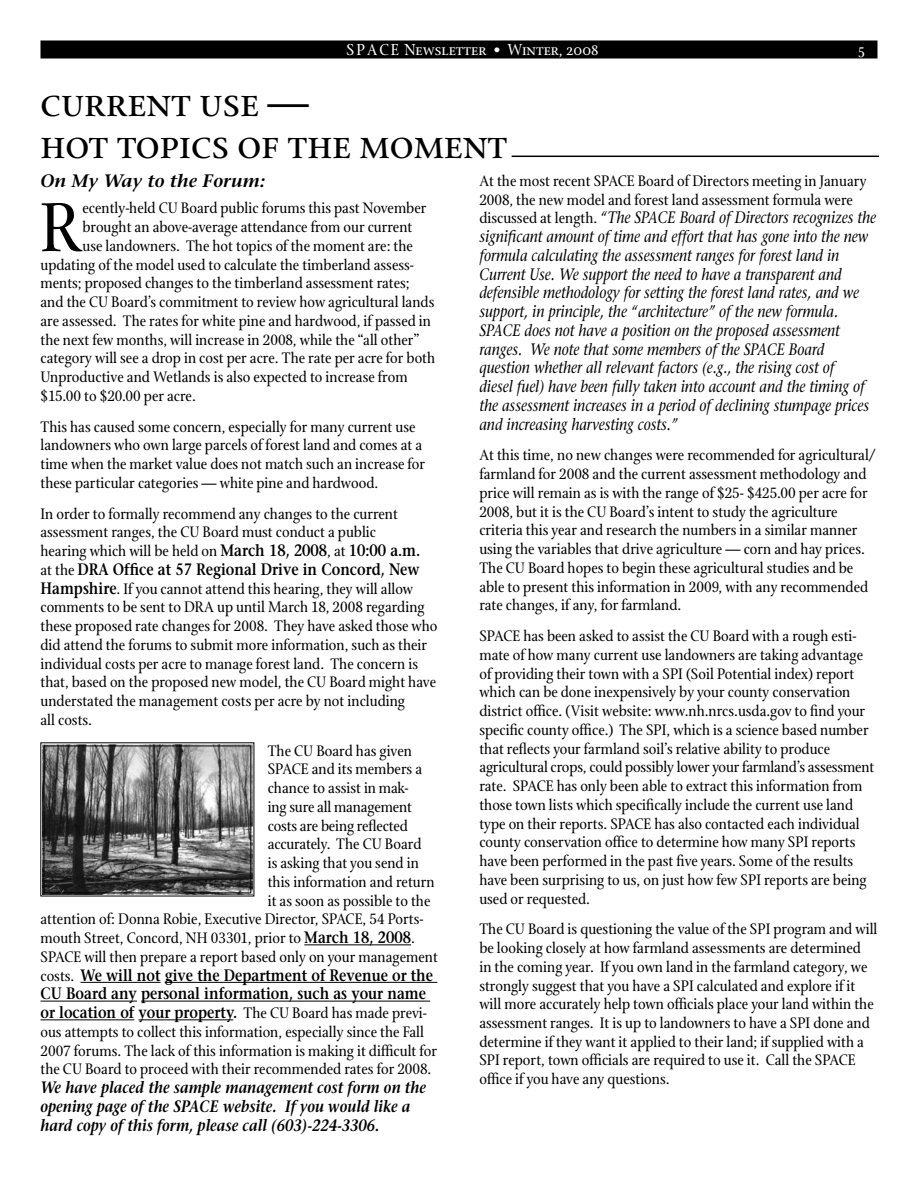
<style>
.page{position:relative;width:918px;height:1188px;background:#fff}
.page>*{position:absolute;margin:0;border:0;box-sizing:border-box;transform-origin:0 0}
.t1{font:75px "Stone Print";color:#000}
.t2{font:45px/42px "Stone Print Roman SC";color:#000}
.t3{font:italic 600 18px "Stone Serif";color:#000}
.t4{font:17.25px "Stone Print Roman SC";color:#fff}
.t5{font:16.5px/18.8px "Stone Print";color:#000}
.t6{font:italic 16.5px/18.8px "Stone Serif";color:#000;scale:.85 1}
.t7{font:600 16.5px/18.8px "Stone Serif";color:#000;scale:.85 1}
.t8{font:italic 600 16.5px/18.8px "Stone Serif";color:#000;scale:.85 1}
.s1{font-family:"Stone Print";font-style:normal}
.s2{font-family:"Stone Serif";font-weight:600}
.s3{font-family:"Stone Print";font-weight:400}
</style>
<div class="page">
<div style="left:40px;top:40px;width:838px;height:18px;background:#000"></div>
<hr style="left:304px;top:944px;width:107px;height:1px;background:#000">
<hr style="left:81px;top:982px;width:80px;height:1px;background:#000">
<hr style="left:165px;top:982px;width:272px;height:1px;background:#000">
<hr style="left:40px;top:1001px;width:97px;height:1px;background:#000">
<hr style="left:141px;top:1001px;width:289px;height:1px;background:#000">
<hr style="left:40px;top:1019px;width:94px;height:1px;background:#000">
<hr style="left:139px;top:1019px;width:94px;height:1px;background:#000">
<hr style="left:512px;top:156px;width:367px;height:1px;background:#000">
<svg style="left:40px;top:742px;width:215px;height:155px;background:#707070"></svg>
<div style="left:44px;top:746px;width:207px;height:147px;border:1px solid #000"></div>
<p class="t4" style="left:346px;top:39px;width:254px">space Newsletter • Winter, 2008</p>
<p class="t4" style="left:858px;top:40px;width:8px">5</p>
<h2 class="t2" style="left:40px;top:80px;width:469px">current use —<br>hot topics of the moment</h2>
<p class="t3" style="left:40px;top:170px;width:226px">On My Way to the Forum:</p>
<h1 class="t1" style="left:40px;top:185px;width:44px">R</h1>
<p class="t5" style="left:83px;top:199px;width:345px">ecently-held CU Board public forums this past November</p>
<p class="t5" style="left:479px;top:171px;width:389px">At the most recent SPACE Board of Directors meeting in January<br>2008, the new model and forest land assessment formula were</p>
<p class="t6" style="left:479px;top:208px;width:468px"><span class="s1">discussed at length.</span> “The SPACE Board of Directors recognizes the significant amount of time and effort that has gone into the new formula calculating the assessment ranges for forest land in Current Use. We support the need to have a transparent and defensible methodology for setting the forest land rates, and we support, in principle, the “architecture” of the new formula.<br>SPACE does not have a position on the proposed assessment ranges. We note that some members of the SPACE Board question whether all relevant factors (e.g., the rising cost of<br>diesel fuel) have been fully taken into account and the timing of the assessment increases in a period of declining stumpage prices and increasing harvesting costs.”</p>
<p class="t5" style="left:479px;top:446px;width:398px">At this time, no new changes were recommended for agricultural/ farmland for 2008 and the current assessment methodology and price will remain as is with the range of $25- $425.00 per acre for 2008, but it is the CU Board’s intent to study the agriculture criteria this year and research the numbers in a similar manner using the variables that drive agriculture — corn and hay prices.<br>The CU Board hopes to begin these agricultural studies and be able to present this information in 2009, with any recommended rate changes, if any, for farmland.</p>
<p class="t5" style="left:479px;top:627px;width:396px">SPACE has been asked to assist the CU Board with a rough esti&shy;mate of how many current use landowners are taking advantage of providing their town with a SPI (Soil Potential index) report which can be done inexpensively by your county conservation district office. (Visit website: www.nh.nrcs.usda.gov to find your specific county office.) The SPI, which is a science based number that reflects your farmland soil’s relative ability to produce agricultural crops, could possibly lower your farmland’s assessment rate. SPACE has only been able to extract this information from those town lists which specifically include the current use land type on their reports. SPACE has also contacted each individual county conservation office to determine how many SPI reports have been performed in the past five years. Some of the results have been surprising to us, on just how few SPI reports are being used or requested.</p>
<p class="t5" style="left:479px;top:920px;width:400px">The CU Board is questioning the value of the SPI program and will be looking closely at how farmland assessments are determined<br>in the coming year. If you own land in the farmland category, we strongly suggest that you have a SPI calculated and explore if it will more accurately help town officials place your land within the assessment ranges. It is up to landowners to have a SPI done and determine if they want it applied to their land; if supplied with a SPI report, town officials are required to use it. Call the SPACE office if you have any questions.</p>
<p class="t5" style="left:83px;top:218px;width:331px">brought an above-average attendance from our current</p>
<p class="t5" style="left:83px;top:236px;width:332px">use landowners. The hot topics of the moment are: the</p>
<p class="t5" style="left:40px;top:255px;width:375px">updating of the model used to calculate the timberland assess-</p>
<p class="t5" style="left:40px;top:274px;width:371px">ments; proposed changes to the timberland assessment rates;</p>
<p class="t5" style="left:40px;top:293px;width:395px">and the CU Board’s commitment to review how agricultural lands</p>
<p class="t5" style="left:40px;top:311px;width:392px">are assessed. The rates for white pine and hardwood, if passed in</p>
<p class="t5" style="left:40px;top:330px;width:380px">the next few months, will increase in 2008, while the “all other”</p>
<p class="t5" style="left:40px;top:349px;width:396px">category will see a drop in cost per acre. The rate per acre for both</p>
<p class="t5" style="left:40px;top:368px;width:369px">Unproductive and Wetlands is also expected to increase from</p>
<p class="t5" style="left:40px;top:386px;width:157px">$15.00 to $20.00 per acre.</p>
<p class="t5" style="left:40px;top:417px;width:386px">This has caused some concern, especially for many current use landowners who own large parcels of forest land and comes at a time when the market value does not match such an increase for these particular categories — white pine and hardwood.</p>
<p class="t5" style="left:40px;top:504px;width:381px">In order to formally recommend any changes to the current assessment ranges, the CU Board must conduct a public hearing which will be held on <span class="s2">March 18, 2008</span>, at <span class="s2">10:00 a.m.</span></p>
<p class="t7" style="left:40px;top:560px;width:448px"><span class="s3">at the</span> DRA Office at 57 Regional Drive in Concord, New</p>
<p class="t5" style="left:40px;top:579px;width:399px"><span class="s2">Hampshire</span>. If you cannot attend this hearing, they will allow comments to be sent to DRA up until March 18, 2008 regarding these proposed rate changes for 2008. They have asked those who did attend the forums to submit more information, such as their individual costs per acre to manage forest land. The concern is that, based on the proposed new model, the CU Board might have understated the management costs per acre by not including<br>all costs.</p>
<p class="t5" style="left:268px;top:741px;width:146px">The CU Board has given</p>
<p class="t5" style="left:268px;top:760px;width:156px">SPACE and its members a</p>
<p class="t5" style="left:268px;top:779px;width:142px">chance to assist in mak-</p>
<p class="t5" style="left:268px;top:797px;width:146px">ing sure all management</p>
<p class="t5" style="left:268px;top:816px;width:142px">costs are being reflected</p>
<p class="t5" style="left:268px;top:835px;width:155px">accurately. The CU Board</p>
<p class="t5" style="left:268px;top:854px;width:153px">is asking that you send in</p>
<p class="t5" style="left:268px;top:872px;width:168px">this information and return</p>
<p class="t5" style="left:268px;top:891px;width:164px">it as soon as possible to the</p>
<p class="t5" style="left:40px;top:910px;width:385px">attention of: Donna Robie, Executive Director, SPACE, 54 Ports-</p>
<p class="t5" style="left:40px;top:929px;width:376px">mouth Street, Concord, NH 03301, prior to <span class="s2">March 18, 2008</span>.</p>
<p class="t5" style="left:40px;top:947px;width:399px">SPACE will then prepare a report based only on your management</p>
<p class="t7" style="left:40px;top:966px;width:463px"><span class="s3">costs.</span> We will not give the Department of Revenue or the<br>CU Board any personal information, such as your name or location of your property. <span class="s3">The CU Board has made previ-</span></p>
<p class="t5" style="left:41px;top:1022px;width:398px">ous attempts to collect this information, especially since the Fall<br>2007 forums. The lack of this information is making it difficult for the CU Board to proceed with their recommended rates for 2008.</p>
<p class="t8" style="left:40px;top:1078px;width:455px">We have placed the sample management cost form on the opening page of the SPACE website. If you would like a hard copy of this form, please call (603)-224-3306.</p>
</div>
